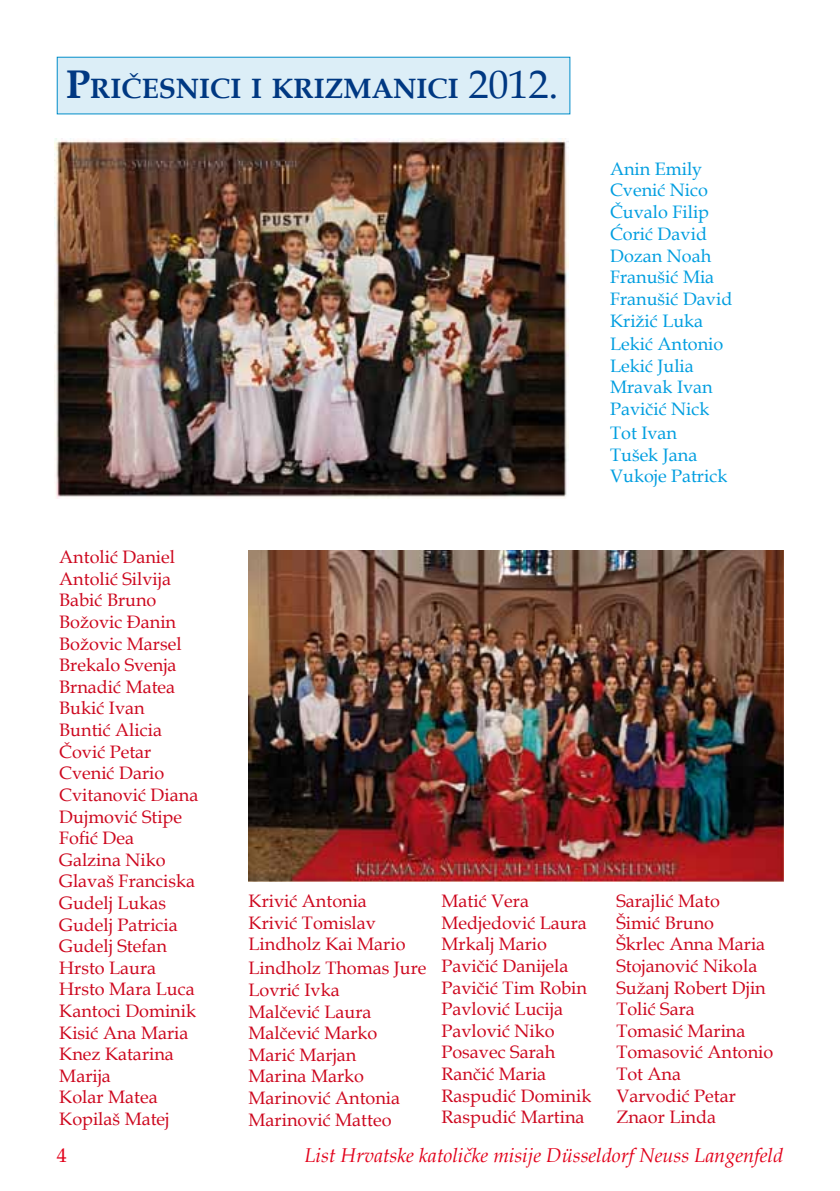
<style>
.page{position:relative;width:840px;height:1191px;background:#fff}
.page>*{position:absolute;margin:0;border:0;box-sizing:border-box;transform-origin:0 0}
.t1{font:700 28px "Book Antiqua";color:#003882}
.t2{font:italic 20px "Book Antiqua";color:#e2001a}
.t3{font:20px "Book Antiqua";color:#e2001a}
.t4{font:18px/21.6px "Book Antiqua";color:#cd071e}
.t5{font:18px/21.6px "Book Antiqua";color:#009ee0}
.s1{font-size:40px}
.s2{font-weight:400;font-size:40px}
</style>
<div class="page">
<div style="left:57px;top:57px;width:513px;height:57px;background:#dceef7"></div>
<img style="left:55px;top:138px;width:513px;height:361px">
<img style="left:248px;top:550px;width:534px;height:332px">
<h1 class="t1" style="left:66px;top:69px;width:494px"><span class="s1">P</span>RIČESNICI I KRIZMANICI <span class="s2">2012.</span></h1>
<p class="t4" style="left:59px;top:546px;width:140px">Antolić Daniel<br>Antolić Silvija<br>Babić Bruno<br>Božovic Ðanin<br>Božovic Marsel<br>Brekalo Svenja<br>Brnadić Matea<br>Bukić Ivan<br>Buntić Alicia<br>Čović Petar<br>Cvenić Dario<br>Cvitanović Diana<br>Dujmović Stipe<br>Fofić Dea<br>Galzina Niko<br>Glavaš Franciska<br>Gudelj Lukas<br>Gudelj Patricia<br>Gudelj Stefan<br>Hrsto Laura<br>Hrsto Mara Luca<br>Kantoci Dominik<br>Kisić Ana Maria<br>Knez Katarina<br>Marija<br>Kolar Matea<br>Kopilaš Matej</p>
<p class="t5" style="left:609px;top:157px;width:124px">Anin Emily<br>Cvenić Nico<br>Čuvalo Filip<br>Ćorić David<br>Dozan Noah<br>Franušić Mia<br>Franušić David<br>Križić Luka</p>
<p class="t5" style="left:609px;top:333px;width:115px">Lekić Antonio<br>Lekić Julia<br>Mravak Ivan<br>Pavičić Nick</p>
<p class="t5" style="left:609px;top:422px;width:119px">Tot Ivan<br>Tušek Jana<br>Vukoje Patrick</p>
<p class="t4" style="left:248px;top:889px;width:158px">Krivić Antonia<br>Krivić Tomislav<br>Lindholz Kai Mario</p>
<p class="t4" style="left:248px;top:957px;width:179px">Lindholz Thomas Jure<br>Lovrić Ivka<br>Malčević Laura<br>Malčević Marko<br>Marić Marjan<br>Marina Marko<br>Marinović Antonia<br>Marinović Matteo</p>
<p class="t4" style="left:441px;top:889px;width:151px">Matić Vera<br>Medjedović Laura<br>Mrkalj Mario<br>Pavičić Danijela<br>Pavičić Tim Robin<br>Pavlović Lucija<br>Pavlović Niko<br>Posavec Sarah<br>Rančić Maria<br>Raspudić Dominik<br>Raspudić Martina</p>
<p class="t4" style="left:616px;top:889px;width:158px">Sarajlić Mato<br>Šimić Bruno<br>Škrlec Anna Maria<br>Stojanović Nikola<br>Sužanj Robert Djin<br>Tolić Sara<br>Tomasić Marina<br>Tomasović Antonio<br>Tot Ana<br>Varvodić Petar<br>Znaor Linda</p>
<p class="t3" style="left:57px;top:1140px;width:11px">4</p>
<p class="t2" style="left:304px;top:1140px;width:480px">List Hrvatske katoličke misije Düsseldorf Neuss Langenfeld</p>
</div>
